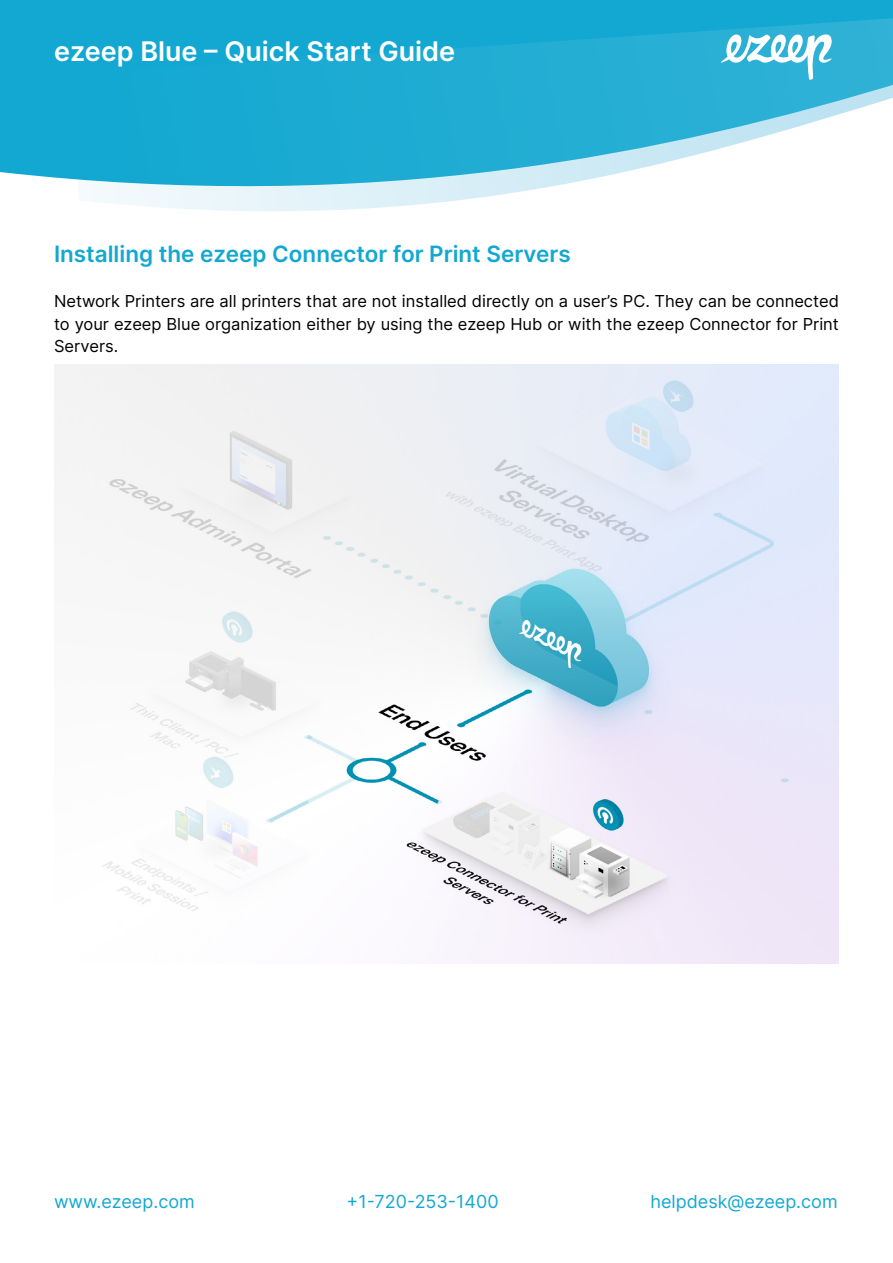
<style>
.page{position:relative;width:893px;height:1263px;background:#fff}
.page>*{position:absolute;margin:0;border:0;box-sizing:border-box;transform-origin:0 0}
.t1{font:600 27px "Inter";color:#fff}
.t2{font:600 22.5px "Inter";color:#13a8d1}
.t3{font:18px "Inter";color:#13a8d1}
.t4{font:16.5px/22.5px "Inter";color:#000;text-align:justify}
</style>
<div class="page">
<svg style="left:0;top:0;width:119px;height:204px;background:#31b3d6"></svg>
<svg style="left:119px;top:0;width:774px;height:211px"></svg>
<svg style="left:721px;top:34px;width:111px;height:46px"></svg>
<img style="left:54px;top:365px;width:785px;height:598px">
<h1 class="t1" style="left:54px;top:31px;width:403px">ezeep Blue – Quick Start Guide</h1>
<h2 class="t2" style="left:54px;top:237px;width:518px">Installing the ezeep Connector for Print Servers</h2>
<p class="t4" style="left:54px;top:289px;width:786px">Network Printers are all printers that are not installed directly on a user’s PC. They can be connected to your ezeep Blue organization either by using the ezeep Hub or with the ezeep Connector for Print Servers.</p>
<p class="t3" style="left:54px;top:1188px;width:142px">www.ezeep.com</p>
<p class="t3" style="left:346px;top:1188px;width:154px">+1-720-253-1400</p>
<p class="t3" style="left:650px;top:1188px;width:189px">helpdesk@ezeep.com</p>
</div>
